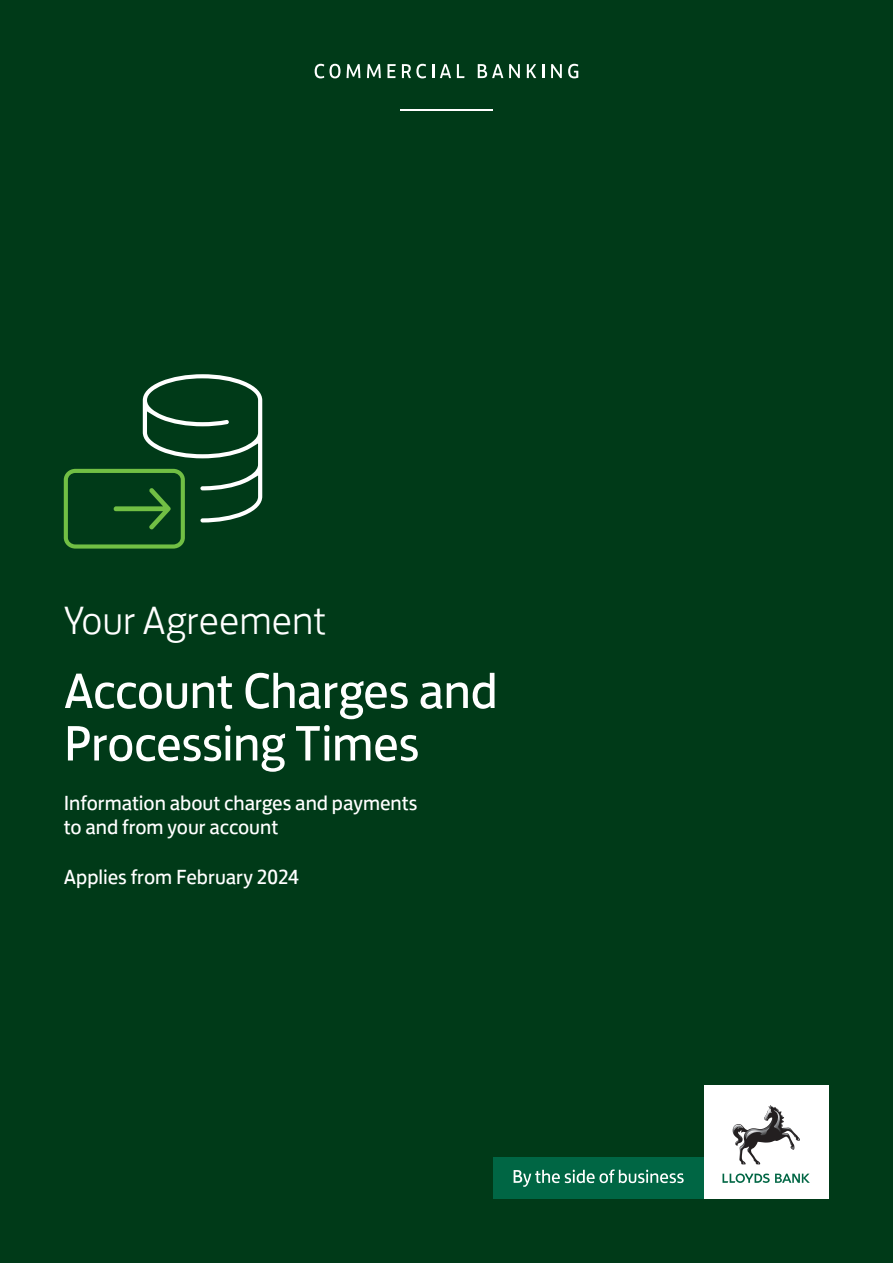
<style>
.page{position:relative;width:893px;height:1263px;background:#003a18}
.page>*{position:absolute;margin:0;border:0;box-sizing:border-box;transform-origin:0 0}
.t1{font:51px/52.5px "Lloyds Bank Jack";letter-spacing:-.01em;color:#fff}
.t2{font:300 40.5px "Lloyds Bank Jack";color:#fff}
.Intro{font:21px/24px "Lloyds Bank Jack";letter-spacing:-.005em;color:#fff}
</style>
<div class="page">
<div style="left:493px;top:1157px;width:211px;height:41px;background:#064"></div>
<svg style="left:514px;top:1169px;width:170px;height:18px"></svg>
<div style="left:704px;top:1085px;width:124px;height:113px;background:#fff"></div>
<img style="left:733px;top:1105px;width:39px;height:40px">
<svg style="left:734px;top:1109px;width:47px;height:30px"></svg>
<svg style="left:722px;top:1173px;width:88px;height:10px"></svg>
<hr style="left:400px;top:110px;width:93px;height:1px;background:#fff">
<svg style="left:315px;top:64px;width:25px;height:14px"></svg>
<svg style="left:347px;top:64px;width:13px;height:14px"></svg>
<svg style="left:367px;top:64px;width:14px;height:14px"></svg>
<svg style="left:387px;top:64px;width:9px;height:14px"></svg>
<svg style="left:402px;top:64px;width:24px;height:14px"></svg>
<svg style="left:432px;top:64px;width:2px;height:14px"></svg>
<svg style="left:440px;top:64px;width:11px;height:14px"></svg>
<svg style="left:457px;top:64px;width:7px;height:14px"></svg>
<svg style="left:478px;top:64px;width:25px;height:14px"></svg>
<svg style="left:509px;top:64px;width:11px;height:14px"></svg>
<svg style="left:527px;top:64px;width:9px;height:14px"></svg>
<svg style="left:542px;top:64px;width:2px;height:14px"></svg>
<svg style="left:551px;top:64px;width:11px;height:14px"></svg>
<svg style="left:568px;top:64px;width:10px;height:14px"></svg>
<svg style="left:64px;top:374px;width:198px;height:175px"></svg>
<p class="t2" style="left:64px;top:588px;width:264px">Your Agreement</p>
<p class="t1" style="left:64px;top:660px;width:435px">Account Charges and<br>Processing Times</p>
<p class="Intro" style="left:64px;top:789px;width:355px">Information about charges and payments to and from your account</p>
<p class="Intro" style="left:64px;top:863px;width:237px">Applies from February 2024</p>
</div>
